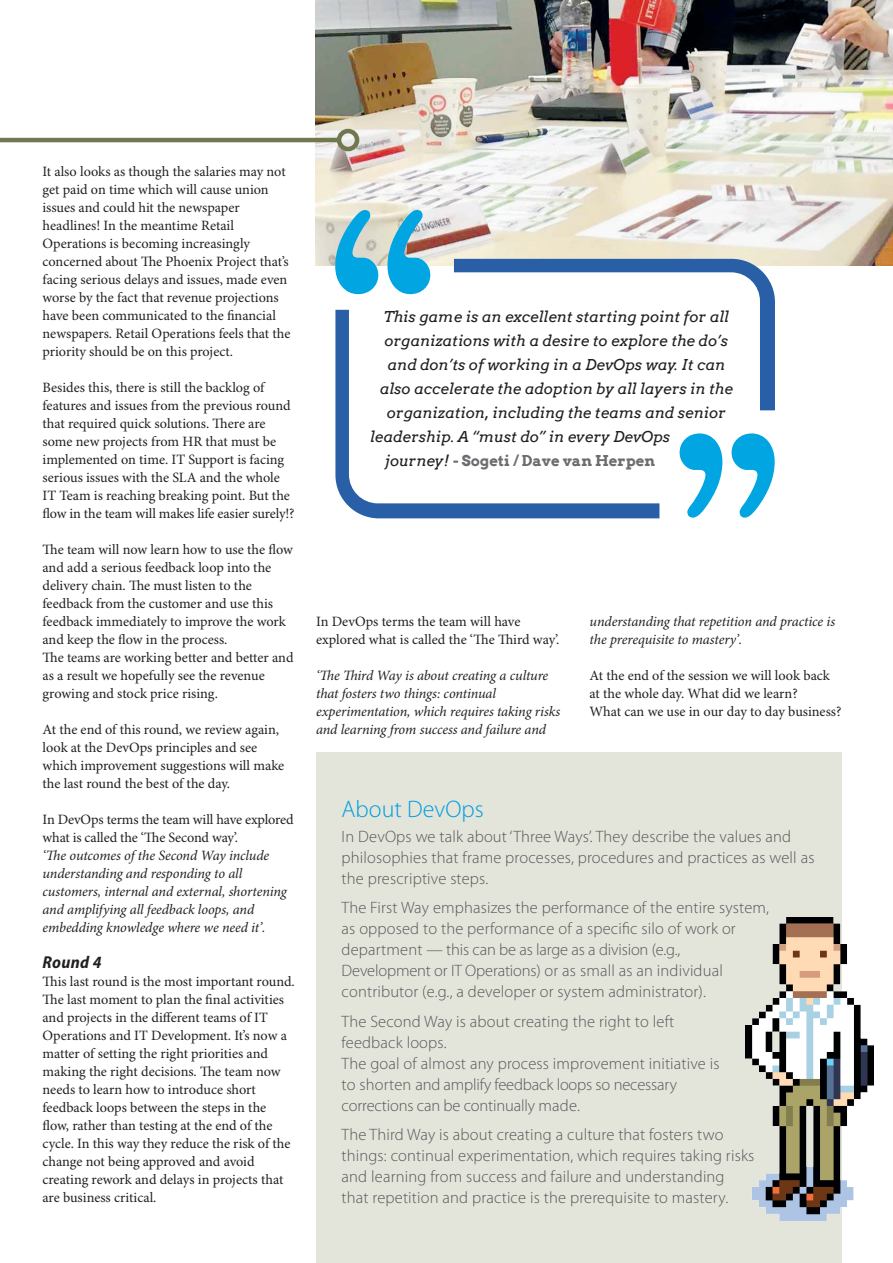
<style>
.page{position:relative;width:893px;height:1263px;background:#fff}
.page>*{position:absolute;margin:0;border:0;box-sizing:border-box;transform-origin:0 0}
._4c_-_subkop_LIGHT_b{font:300 24px "Myriad Pro";color:#009edf}
._4b_-_Subkop_CURSIEF{font:italic 700 semi-condensed 17.25px "Myriad Pro";letter-spacing:.02em;color:#231f20}
._6c_-_Bodytekst_LIGH{font:300 16.5px/21px "Myriad Pro";letter-spacing:.01em;color:#57585a}
._11A_-_Quote_klein{font:italic 15px "Arvo";color:#231f20}
._11A_-_Quote_klein-2{font:700 15px "Arvo";color:#6c6d70}
._6a_-_Bodytekst{font:14.25px/18px "Minion Pro";letter-spacing:-.005em;color:#231f20}
._6a_-_Bodytekst_curs{font:italic 14.25px/18px "Minion Pro";letter-spacing:-.01em;color:#231f20}
.s1{font-weight:400;font-style:italic;color:#231f20}
</style>
<div class="page">
<img style="left:315px;top:0;width:578px;height:266px">
<hr style="left:0;top:138px;width:339px;height:4px;background:#71774f">
<div style="left:337px;top:129px;width:22px;height:22px;border:4px solid #71774f;border-radius:50%"></div>
<svg style="left:335px;top:310px;width:324px;height:208px"></svg>
<svg style="left:680px;top:433px;width:95px;height:85px"></svg>
<svg style="left:335px;top:210px;width:95px;height:84px;background:#6ebdd6"></svg>
<svg style="left:454px;top:259px;width:321px;height:151px"></svg>
<div style="left:316px;top:752px;width:526px;height:511px;background:#e3e4da"></div>
<img style="left:746px;top:917px;width:127px;height:303px">
<p class="_6a_-_Bodytekst" style="left:43px;top:163px;width:250px">It also looks as though the salaries may not get paid on time which will cause union issues and could hit the newspaper headlines! In the meantime Retail Operations is becoming increasingly concerned about The Phoenix Project that’s facing serious delays and issues, made even worse by the fact that revenue projections have been communicated to the financial newspapers. Retail Operations feels that the priority should be on this project.</p>
<p class="_6a_-_Bodytekst" style="left:43px;top:379px;width:254px">Besides this, there is still the backlog of features and issues from the previous round that required quick solutions. There are some new projects from HR that must be implemented on time. IT Support is facing serious issues with the SLA and the whole IT Team is reaching breaking point. But the flow in the team will makes life easier surely!?</p>
<p class="_6a_-_Bodytekst" style="left:43px;top:541px;width:252px">The team will now learn how to use the flow and add a serious feedback loop into the delivery chain. The must listen to the feedback from the customer and use this feedback immediately to improve the work and keep the flow in the process.</p>
<p class="_6a_-_Bodytekst" style="left:43px;top:649px;width:252px">The teams are working better and better and as a result we hopefully see the revenue growing and stock price rising.</p>
<p class="_6a_-_Bodytekst" style="left:43px;top:721px;width:243px">At the end of this round, we review again, look at the DevOps principles and see which improvement suggestions will make the last round the best of the day.</p>
<p class="_6a_-_Bodytekst" style="left:43px;top:811px;width:253px">In DevOps terms the team will have explored what is called the ‘The Second way’.</p>
<p class="_6a_-_Bodytekst_curs" style="left:43px;top:847px;width:246px">‘The outcomes of the Second Way include understanding and responding to all customers, internal and external, shortening and amplifying all feedback loops, and embedding knowledge where we need it’.</p>
<p class="_4b_-_Subkop_CURSIEF" style="left:43px;top:953px;width:61px">Round 4</p>
<p class="_6a_-_Bodytekst" style="left:43px;top:973px;width:254px">This last round is the most important round.<br>The last moment to plan the final activities and projects in the different teams of IT Operations and IT Development. It’s now a matter of setting the right priorities and making the right decisions. The team now needs to learn how to introduce short feedback loops between the steps in the flow, rather than testing at the end of the cycle. In this way they reduce the risk of the change not being approved and avoid creating rework and delays in projects that are business critical.</p>
<p class="_11A_-_Quote_klein" style="left:384px;top:307px;width:347px">This game is an excellent starting point for all</p>
<p class="_11A_-_Quote_klein" style="left:384px;top:331px;width:345px">organizations with a desire to explore the do’s</p>
<p class="_11A_-_Quote_klein" style="left:388px;top:355px;width:339px">and don’ts of working in a DevOps way. It can</p>
<p class="_11A_-_Quote_klein" style="left:380px;top:379px;width:355px">also accelerate the adoption by all layers in the</p>
<p class="_11A_-_Quote_klein" style="left:387px;top:403px;width:340px">organization, including the teams and senior</p>
<p class="_11A_-_Quote_klein" style="left:370px;top:427px;width:302px">leadership. A “must do” in every DevOps</p>
<p class="_11A_-_Quote_klein-2" style="left:385px;top:452px;width:271px"><span class="s1">journey!</span> - Sogeti / Dave van Herpen</p>
<p class="_6a_-_Bodytekst" style="left:316px;top:613px;width:245px">In DevOps terms the team will have explored what is called the ‘The Third way’.</p>
<p class="_6a_-_Bodytekst_curs" style="left:316px;top:667px;width:246px">‘The Third Way is about creating a culture that fosters two things: continual experimentation, which requires taking risks and learning from success and failure and</p>
<p class="_6a_-_Bodytekst_curs" style="left:590px;top:613px;width:247px">understanding that repetition and practice is the prerequisite to mastery’.</p>
<p class="_6a_-_Bodytekst" style="left:590px;top:667px;width:253px">At the end of the session we will look back at the whole day. What did we learn?<br>What can we use in our day to day business?</p>
<p class="_4c_-_subkop_LIGHT_b" style="left:342px;top:795px;width:144px">About DevOps</p>
<p class="_6c_-_Bodytekst_LIGH" style="left:342px;top:826px;width:474px">In DevOps we talk about ‘Three Ways’. They describe the values and philosophies that frame processes, procedures and practices as well as the prescriptive steps.</p>
<p class="_6c_-_Bodytekst_LIGH" style="left:342px;top:898px;width:429px">The First Way emphasizes the performance of the entire system, as opposed to the performance of a specific silo of work or department — this can be as large as a division (e.g., Development or IT Operations) or as small as an individual contributor (e.g., a developer or system administrator).</p>
<p class="_6c_-_Bodytekst_LIGH" style="left:342px;top:1011px;width:380px">The Second Way is about creating the right to left feedback loops.<br>The goal of almost any process improvement initiative is to shorten and amplify feedback loops so necessary corrections can be continually made.</p>
<p class="_6c_-_Bodytekst_LIGH" style="left:342px;top:1125px;width:414px">The Third Way is about creating a culture that fosters two things: continual experimentation, which requires taking risks and learning from success and failure and understanding that repetition and practice is the prerequisite to mastery.</p>
</div>
